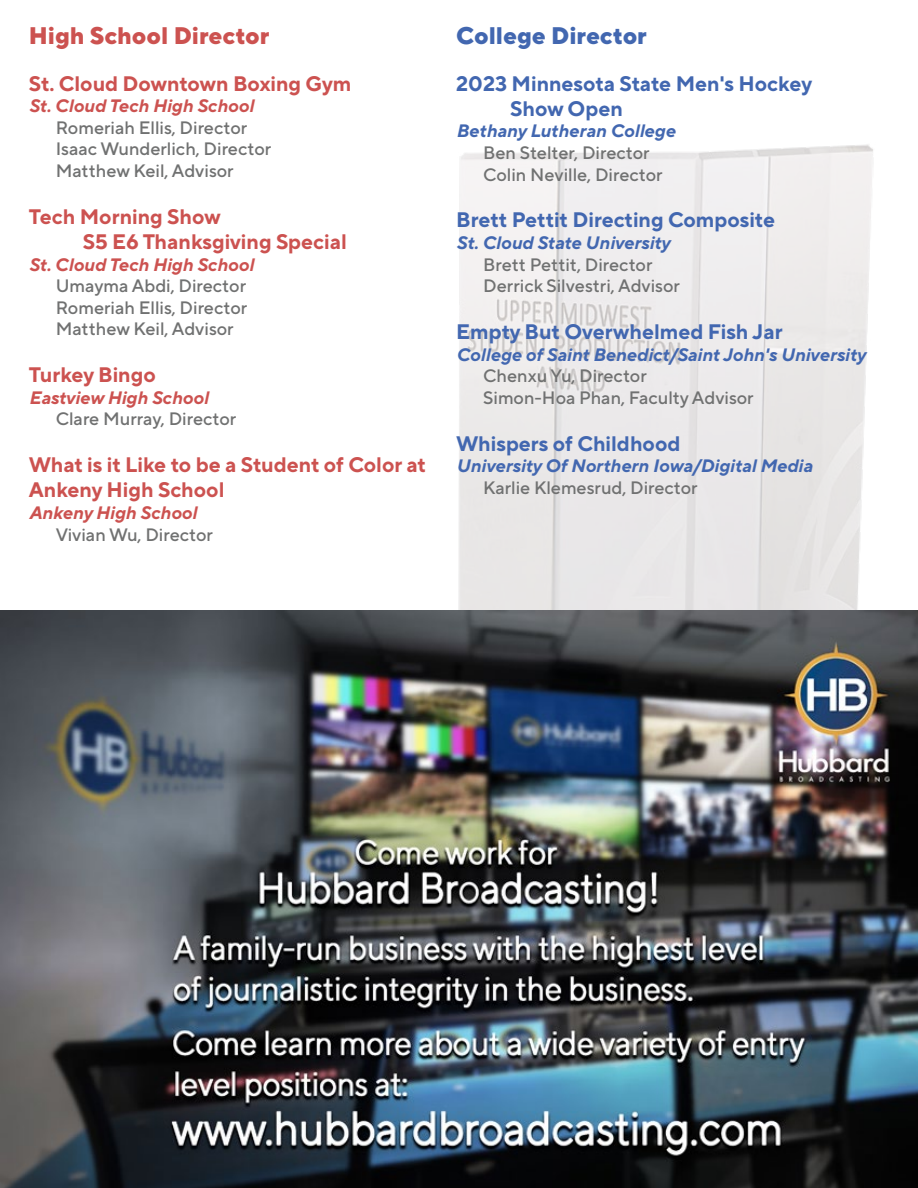
<style>
.page{position:relative;width:918px;height:1188px;background:#fff}
.page>*{position:absolute;margin:0;border:0;box-sizing:border-box;transform-origin:0 0}
.t1{font:800 24px "TT Norms Pro";color:#cc5250}
.t2{font:800 24px "TT Norms Pro";color:#4267b0}
.t3{font:700 21px/25.2px "TT Norms Pro";color:#cc5250}
.t4{font:700 21px "TT Norms Pro";color:#4267b0}
.Entry_Names{font:500 18px "TT Norms Pro";color:#707171}
.t5{font:italic 700 18px "TT Norms Pro";color:#4267b0}
.t6{font:italic 700 18px "TT Norms Pro";color:#cc5250}
</style>
<div class="page">
<img style="left:458px;top:144px;width:415px;height:466px">
<img style="left:0;top:610px;width:918px;height:578px">
<p class="t1" style="left:29px;top:20px;width:242px">High School Director</p>
<p class="t3" style="left:29px;top:70px;width:324px">St. Cloud Downtown Boxing Gym</p>
<p class="t6" style="left:29px;top:94px;width:226px">St. Cloud Tech High School</p>
<p class="Entry_Names" style="left:56px;top:116px;width:193px">Romeriah Ellis, Director</p>
<p class="Entry_Names" style="left:56px;top:137px;width:217px">Isaac Wunderlich, Director</p>
<p class="Entry_Names" style="left:56px;top:159px;width:180px">Matthew Keil, Advisor</p>
<p class="t3" style="left:29px;top:203px;width:193px">Tech Morning Show</p>
<p class="t3" style="left:83px;top:228px;width:266px">S5 E6 Thanksgiving Special</p>
<p class="t6" style="left:29px;top:252px;width:226px">St. Cloud Tech High School</p>
<p class="Entry_Names" style="left:56px;top:274px;width:192px">Umayma Abdi, Director</p>
<p class="Entry_Names" style="left:56px;top:296px;width:193px">Romeriah Ellis, Director</p>
<p class="Entry_Names" style="left:56px;top:317px;width:180px">Matthew Keil, Advisor</p>
<p class="t3" style="left:29px;top:362px;width:129px">Turkey Bingo</p>
<p class="t6" style="left:29px;top:386px;width:181px">Eastview High School</p>
<p class="Entry_Names" style="left:56px;top:407px;width:182px">Clare Murray, Director</p>
<p class="t3" style="left:29px;top:452px;width:399px">What is it Like to be a Student of Color at<br>Ankeny High School</p>
<p class="t6" style="left:29px;top:501px;width:170px">Ankeny High School</p>
<p class="Entry_Names" style="left:56px;top:523px;width:159px">Vivian Wu, Director</p>
<p class="t2" style="left:456px;top:20px;width:192px">College Director</p>
<p class="t4" style="left:456px;top:69px;width:357px">2023 Minnesota State Men's Hockey</p>
<p class="t4" style="left:510px;top:95px;width:114px">Show Open</p>
<p class="t5" style="left:456px;top:119px;width:221px">Bethany Lutheran College</p>
<p class="Entry_Names" style="left:483px;top:141px;width:168px">Ben Stelter, Director</p>
<p class="Entry_Names" style="left:483px;top:163px;width:181px">Colin Neville, Director</p>
<p class="t4" style="left:456px;top:206px;width:320px">Brett Pettit Directing Composite</p>
<p class="t5" style="left:456px;top:231px;width:215px">St. Cloud State University</p>
<p class="Entry_Names" style="left:483px;top:253px;width:171px">Brett Pettit, Director</p>
<p class="Entry_Names" style="left:483px;top:274px;width:198px">Derrick Silvestri, Advisor</p>
<p class="t4" style="left:456px;top:318px;width:328px">Empty But Overwhelmed Fish Jar</p>
<p class="t5" style="left:456px;top:342px;width:411px">College of Saint Benedict/Saint John's University</p>
<p class="Entry_Names" style="left:483px;top:364px;width:165px">Chenxu Yu, Director</p>
<p class="Entry_Names" style="left:483px;top:386px;width:272px">Simon-Hoa Phan, Faculty Advisor</p>
<p class="t4" style="left:456px;top:429px;width:226px">Whispers of Childhood</p>
<p class="t5" style="left:456px;top:454px;width:358px">University Of Northern Iowa/Digital Media</p>
<p class="Entry_Names" style="left:483px;top:476px;width:216px">Karlie Klemesrud, Director</p>
</div>
